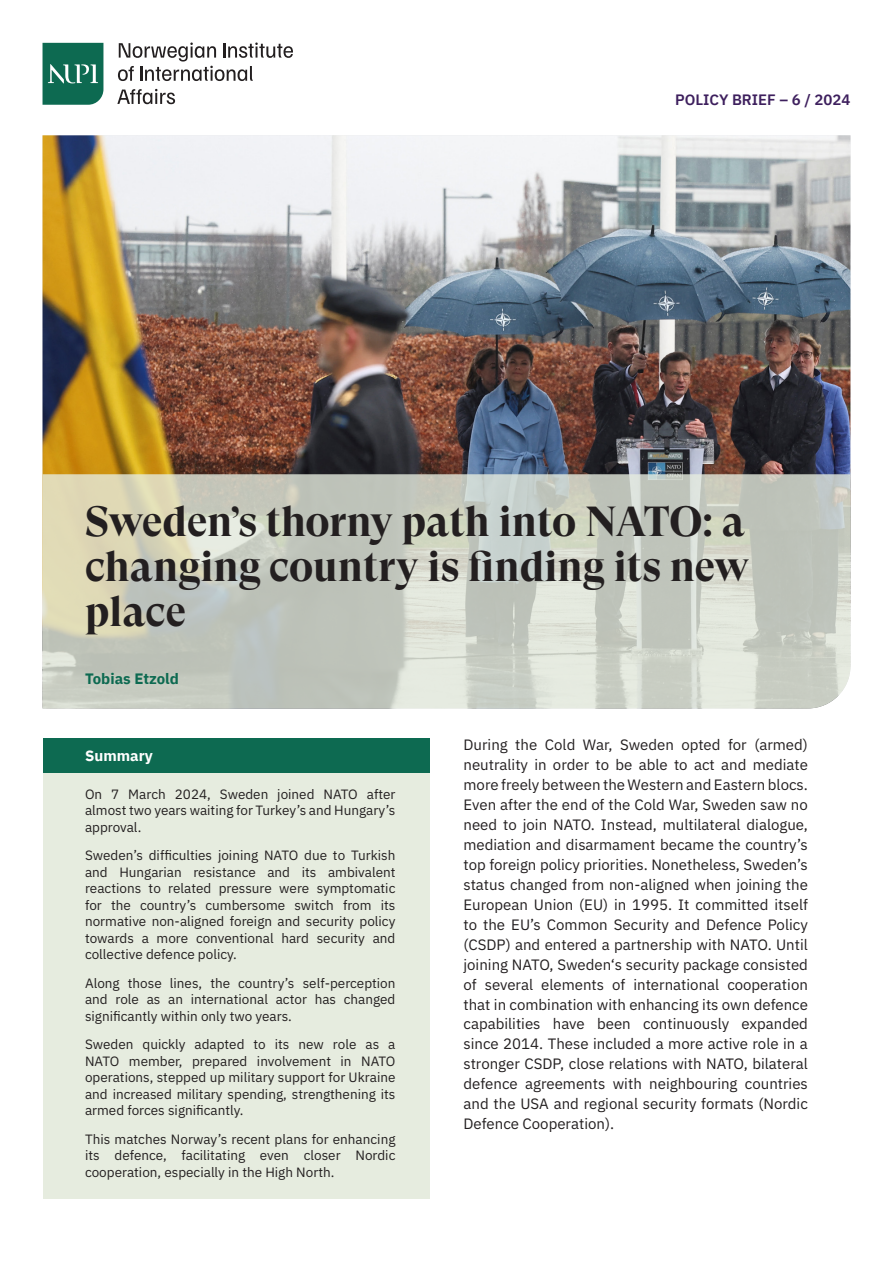
<style>
.page{position:relative;width:893px;height:1263px;background:#fff}
.page>*{position:absolute;margin:0;border:0;box-sizing:border-box;transform-origin:0 0}
.Frontpage_title{font:700 42px/45px "GT Super Display";color:#231f20;text-align:justify}
.Fliesstext{font:15px/20px "IBM Plex Sans";color:#231f20;text-align:justify}
.t1{font:600 15px "IBM Plex Sans";color:#3d1f5d}
.Subtitle{font:700 15px "IBM Plex Sans";color:#0d6a51}
.t2{font:700 15px "IBM Plex Sans";color:#fff}
.t3{font:13.5px/16.5px "IBM Plex Sans";color:#231f20;text-align:justify}
</style>
<div class="page">
<svg style="left:43px;top:43px;width:60px;height:62px;background:#247861"></svg>
<svg style="left:118px;top:43px;width:175px;height:38px"></svg>
<svg style="left:117px;top:89px;width:58px;height:15px"></svg>
<img style="left:43px;top:135px;width:807px;height:339px">
<svg style="left:43px;top:474px;width:807px;height:234px;background:#cacec2"></svg>
<div style="left:43px;top:738px;width:386px;height:461px;background:#e6ecdf"></div>
<div style="left:43px;top:738px;width:386px;height:34px;background:#0d6a51"></div>
<p class="t1" style="left:675px;top:88px;width:177px">POLICY BRIEF – 6 / 2024</p>
<p class="Frontpage_title" style="left:85px;top:500px;width:666px">Sweden’s thorny path into NATO: a changing country is finding its new place</p>
<p class="Subtitle" style="left:85px;top:667px;width:95px">Tobias Etzold</p>
<p class="t2" style="left:85px;top:743px;width:69px">Summary</p>
<p class="t3" style="left:85px;top:784px;width:312px">On 7 March 2024, Sweden joined NATO after almost two years waiting for Turkey’s and Hungary’s approval.</p>
<p class="t3" style="left:85px;top:846px;width:312px">Sweden’s difficulties joining NATO due to Turkish and Hungarian resistance and its ambivalent reactions to related pressure were symptomatic for the country’s cumbersome switch from its normative non-aligned foreign and security policy towards a more conventional hard security and collective defence policy.</p>
<p class="t3" style="left:85px;top:973px;width:312px">Along those lines, the country’s self-perception and role as an international actor has changed significantly within only two years.</p>
<p class="t3" style="left:85px;top:1035px;width:312px">Sweden quickly adapted to its new role as a NATO member, prepared involvement in NATO operations, stepped up military support for Ukraine and increased military spending, strengthening its armed forces significantly.</p>
<p class="t3" style="left:85px;top:1129px;width:312px">This matches Norway’s recent plans for enhancing its defence, facilitating even closer Nordic cooperation, especially in the High North.</p>
<p class="Fliesstext" style="left:463px;top:733px;width:346px">During the Cold War, Sweden opted for (armed) neutrality in order to be able to act and mediate more freely between the Western and Eastern blocs.<br>Even after the end of the Cold War, Sweden saw no need to join NATO. Instead, multilateral dialogue, mediation and disarmament became the country’s top foreign policy priorities. Nonetheless, Sweden’s status changed from non-aligned when joining the European Union (EU) in 1995. It committed itself to the EU’s Common Security and Defence Policy (CSDP) and entered a partnership with NATO. Until joining NATO, Sweden‘s security package consisted of several elements of international cooperation that in combination with enhancing its own defence capabilities have been continuously expanded since 2014. These included a more active role in a stronger CSDP, close relations with NATO, bilateral defence agreements with neighbouring countries and the USA and regional security formats (Nordic Defence Cooperation).</p>
</div>
